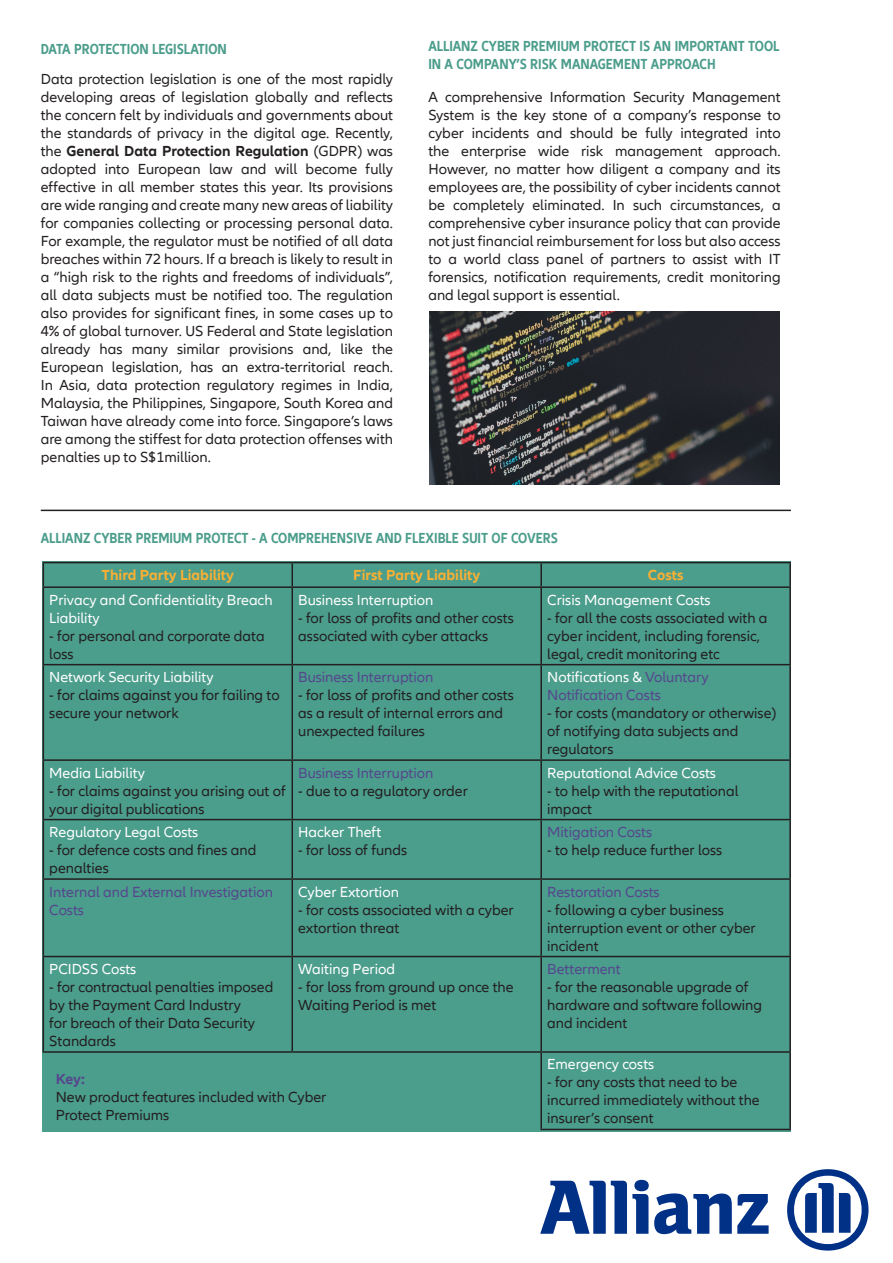
<style>
.page{position:relative;width:893px;height:1263px;background:#fff}
.page>*{position:absolute;margin:0;border:0;box-sizing:border-box;transform-origin:0 0}
.t1{font:15px/18px "Allianz Neo";color:#231f20}
.t2{font:15px/18px "Allianz Neo";color:#fff}
.t3{font:700 condensed 15px/18px "Allianz Neo";color:#4b9d8c}
.t4{font:15px/18px "Allianz Neo";color:#55478d}
.t5{font:700 15px "Allianz Neo";color:#fbb033}
.s1{font-weight:700}
.s2{font-weight:700;color:#55478d}
.s3{color:#fff}
</style>
<div class="page">
<hr style="left:41px;top:510px;width:750px;height:1px;background:#231f20">
<img style="left:429px;top:312px;width:351px;height:173px">
<div style="left:43px;top:562px;width:748px;height:570px;background:#4b9d8c"></div>
<hr style="left:43px;top:562px;width:249px;height:1px;background:#231f20">
<svg style="left:43px;top:563px;width:746px;height:23px"></svg>
<hr style="left:292px;top:562px;width:249px;height:1px;background:#231f20">
<hr style="left:291px;top:563px;width:2px;height:23px;background:#231f20">
<hr style="left:541px;top:562px;width:250px;height:1px;background:#231f20">
<hr style="left:540px;top:563px;width:2px;height:23px;background:#231f20">
<hr style="left:789px;top:563px;width:2px;height:23px;background:#231f20">
<hr style="left:43px;top:586px;width:249px;height:2px;background:#231f20">
<hr style="left:43px;top:588px;width:1px;height:76px;background:#231f20">
<hr style="left:292px;top:586px;width:249px;height:2px;background:#231f20">
<hr style="left:291px;top:588px;width:2px;height:76px;background:#231f20">
<hr style="left:541px;top:586px;width:250px;height:2px;background:#231f20">
<hr style="left:540px;top:588px;width:2px;height:76px;background:#231f20">
<hr style="left:789px;top:588px;width:2px;height:76px;background:#231f20">
<hr style="left:43px;top:664px;width:249px;height:1px;background:#231f20">
<hr style="left:43px;top:665px;width:1px;height:94px;background:#231f20">
<hr style="left:292px;top:664px;width:249px;height:1px;background:#231f20">
<hr style="left:291px;top:665px;width:2px;height:94px;background:#231f20">
<hr style="left:541px;top:664px;width:250px;height:1px;background:#231f20">
<hr style="left:540px;top:665px;width:2px;height:94px;background:#231f20">
<hr style="left:789px;top:665px;width:2px;height:94px;background:#231f20">
<hr style="left:43px;top:759px;width:249px;height:2px;background:#231f20">
<hr style="left:43px;top:761px;width:1px;height:58px;background:#231f20">
<hr style="left:292px;top:759px;width:249px;height:2px;background:#231f20">
<hr style="left:291px;top:761px;width:2px;height:58px;background:#231f20">
<hr style="left:541px;top:759px;width:250px;height:2px;background:#231f20">
<hr style="left:540px;top:761px;width:2px;height:58px;background:#231f20">
<hr style="left:789px;top:761px;width:2px;height:58px;background:#231f20">
<hr style="left:43px;top:819px;width:249px;height:1px;background:#231f20">
<hr style="left:43px;top:820px;width:1px;height:58px;background:#231f20">
<hr style="left:292px;top:819px;width:249px;height:1px;background:#231f20">
<hr style="left:291px;top:820px;width:2px;height:58px;background:#231f20">
<hr style="left:541px;top:819px;width:250px;height:1px;background:#231f20">
<hr style="left:540px;top:820px;width:2px;height:58px;background:#231f20">
<hr style="left:789px;top:820px;width:2px;height:58px;background:#231f20">
<hr style="left:43px;top:878px;width:249px;height:2px;background:#231f20">
<hr style="left:43px;top:880px;width:1px;height:76px;background:#231f20">
<hr style="left:292px;top:878px;width:249px;height:2px;background:#231f20">
<hr style="left:291px;top:880px;width:2px;height:76px;background:#231f20">
<hr style="left:541px;top:878px;width:250px;height:2px;background:#231f20">
<hr style="left:540px;top:880px;width:2px;height:76px;background:#231f20">
<hr style="left:789px;top:880px;width:2px;height:76px;background:#231f20">
<hr style="left:291px;top:957px;width:2px;height:94px;background:#231f20">
<hr style="left:541px;top:956px;width:250px;height:1px;background:#231f20">
<hr style="left:789px;top:957px;width:2px;height:94px;background:#231f20">
<hr style="left:43px;top:956px;width:249px;height:1px;background:#231f20">
<hr style="left:43px;top:957px;width:1px;height:94px;background:#231f20">
<hr style="left:292px;top:956px;width:249px;height:1px;background:#231f20">
<hr style="left:540px;top:957px;width:2px;height:94px;background:#231f20">
<hr style="left:43px;top:1051px;width:249px;height:2px;background:#231f20">
<hr style="left:292px;top:1051px;width:249px;height:2px;background:#231f20">
<hr style="left:541px;top:1051px;width:250px;height:2px;background:#231f20">
<hr style="left:540px;top:1053px;width:2px;height:76px;background:#231f20">
<hr style="left:789px;top:1053px;width:2px;height:76px;background:#231f20">
<hr style="left:540px;top:1129px;width:251px;height:1px;background:#231f20">
<svg style="left:540px;top:1180px;width:229px;height:54px"></svg>
<svg style="left:787px;top:1169px;width:81px;height:81px"></svg>
<p class="t3" style="left:41px;top:40px;width:188px">DATA PROTECTION LEGISLATION</p>
<p class="t1" style="left:41px;top:70px;width:354px;text-align:justify">Data protection legislation is one of the most rapidly developing areas of legislation globally and reflects the concern felt by individuals and governments about the standards of privacy in the digital age. Recently, the <span class="s1">General Data Protection Regulation</span> (GDPR) was adopted into European law and will become fully effective in all member states this year. Its provisions are wide ranging and create many new areas of liability for companies collecting or processing personal data.<br>For example, the regulator must be notified of all data breaches within 72 hours. If a breach is likely to result in a “high risk to the rights and freedoms of individuals”, all data subjects must be notified too. The regulation also provides for significant fines, in some cases up to 4% of global turnover. US Federal and State legislation already has many similar provisions and, like the European legislation, has an extra-territorial reach.<br>In Asia, data protection regulatory regimes in India, Malaysia, the Philippines, Singapore, South Korea and Taiwan have already come into force. Singapore’s laws are among the stiffest for data protection offenses with penalties up to S$1million.</p>
<p class="t3" style="left:428px;top:37px;width:353px">ALLIANZ CYBER PREMIUM PROTECT IS AN IMPORTANT TOOL<br>IN A COMPANY’S RISK MANAGEMENT APPROACH</p>
<p class="t1" style="left:428px;top:88px;width:354px;text-align:justify">A comprehensive Information Security Management System is the key stone of a company’s response to cyber incidents and should be fully integrated into the enterprise wide risk management approach.<br>However, no matter how diligent a company and its employees are, the possibility of cyber incidents cannot be completely eliminated. In such circumstances, a comprehensive cyber insurance policy that can provide not just financial reimbursement for loss but also access to a world class panel of partners to assist with IT forensics, notification requirements, credit monitoring and legal support is essential.</p>
<p class="t3" style="left:41px;top:529px;width:519px">ALLIANZ CYBER PREMIUM PROTECT - A COMPREHENSIVE AND FLEXIBLE SUIT OF COVERS</p>
<p class="t5" style="left:102px;top:566px;width:134px">Third Party Liability</p>
<p class="t5" style="left:353px;top:566px;width:128px">First Party Liability</p>
<p class="t5" style="left:648px;top:566px;width:37px">Costs</p>
<p class="t2" style="left:49px;top:591px;width:225px">Privacy and Confidentiality Breach<br>Liability</p>
<p class="t1" style="left:49px;top:627px;width:217px">- for personal and corporate data loss</p>
<p class="t2" style="left:298px;top:591px;width:137px">Business Interruption</p>
<p class="t1" style="left:298px;top:609px;width:217px">- for loss of profits and other costs associated with cyber attacks</p>
<p class="t2" style="left:547px;top:591px;width:165px">Crisis Management Costs</p>
<p class="t1" style="left:547px;top:609px;width:222px">- for all the costs associated with a cyber incident, including forensic, legal, credit monitoring etc</p>
<p class="t2" style="left:49px;top:668px;width:166px">Network Security Liability</p>
<p class="t1" style="left:49px;top:686px;width:232px">- for claims against you for failing to secure your network</p>
<p class="t2" style="left:49px;top:764px;width:97px">Media Liability</p>
<p class="t1" style="left:49px;top:782px;width:238px">- for claims against you arising out of your digital publications</p>
<p class="t2" style="left:49px;top:823px;width:151px">Regulatory Legal Costs</p>
<p class="t1" style="left:49px;top:841px;width:208px">- for defence costs and fines and penalties</p>
<p class="t4" style="left:298px;top:668px;width:137px">Business Interruption</p>
<p class="t1" style="left:298px;top:686px;width:217px">- for loss of profits and other costs as a result of internal errors and unexpected failures</p>
<p class="t4" style="left:298px;top:764px;width:137px">Business Interruption</p>
<p class="t1" style="left:298px;top:782px;width:171px">- due to a regulatory order</p>
<p class="t2" style="left:298px;top:823px;width:85px">Hacker Theft</p>
<p class="t1" style="left:298px;top:841px;width:110px">- for loss of funds</p>
<p class="t4" style="left:49px;top:883px;width:225px">Internal and External Investigation<br>Costs</p>
<p class="t2" style="left:298px;top:883px;width:102px">Cyber Extortion</p>
<p class="t1" style="left:298px;top:901px;width:217px">- for costs associated with a cyber extortion threat</p>
<p class="t2" style="left:49px;top:960px;width:89px">PCIDSS Costs</p>
<p class="t1" style="left:49px;top:978px;width:226px">- for contractual penalties imposed by the Payment Card Industry<br>for breach of their Data Security<br>Standards</p>
<p class="t2" style="left:298px;top:960px;width:98px">Waiting Period</p>
<p class="t1" style="left:298px;top:978px;width:217px">- for loss from ground up once the<br>Waiting Period is met</p>
<p class="t1" style="left:56px;top:1070px;width:272px"><span class="s2">Key:<br></span>New product features included with Cyber<br>Protect Premiums</p>
<p class="t4" style="left:547px;top:668px;width:163px"><span class="s3">Notifications &amp;</span> Voluntary<br>Notification Costs</p>
<p class="t1" style="left:547px;top:704px;width:231px">- for costs (mandatory or otherwise) of notifying data subjects and regulators</p>
<p class="t2" style="left:547px;top:764px;width:170px">Reputational Advice Costs</p>
<p class="t1" style="left:547px;top:782px;width:193px">- to help with the reputational impact</p>
<p class="t4" style="left:547px;top:823px;width:106px">Mitigation Costs</p>
<p class="t1" style="left:547px;top:841px;width:177px">- to help reduce further loss</p>
<p class="t4" style="left:547px;top:883px;width:114px">Restoration Costs</p>
<p class="t1" style="left:547px;top:901px;width:210px">- following a cyber business interruption event or other cyber incident</p>
<p class="t4" style="left:547px;top:960px;width:75px">Betterment</p>
<p class="t1" style="left:547px;top:978px;width:216px">- for the reasonable upgrade of hardware and software following and incident</p>
<p class="t2" style="left:547px;top:1056px;width:109px">Emergency costs</p>
<p class="t1" style="left:547px;top:1074px;width:214px">- for any costs that need to be incurred immediately without the insurer’s consent</p>
</div>
